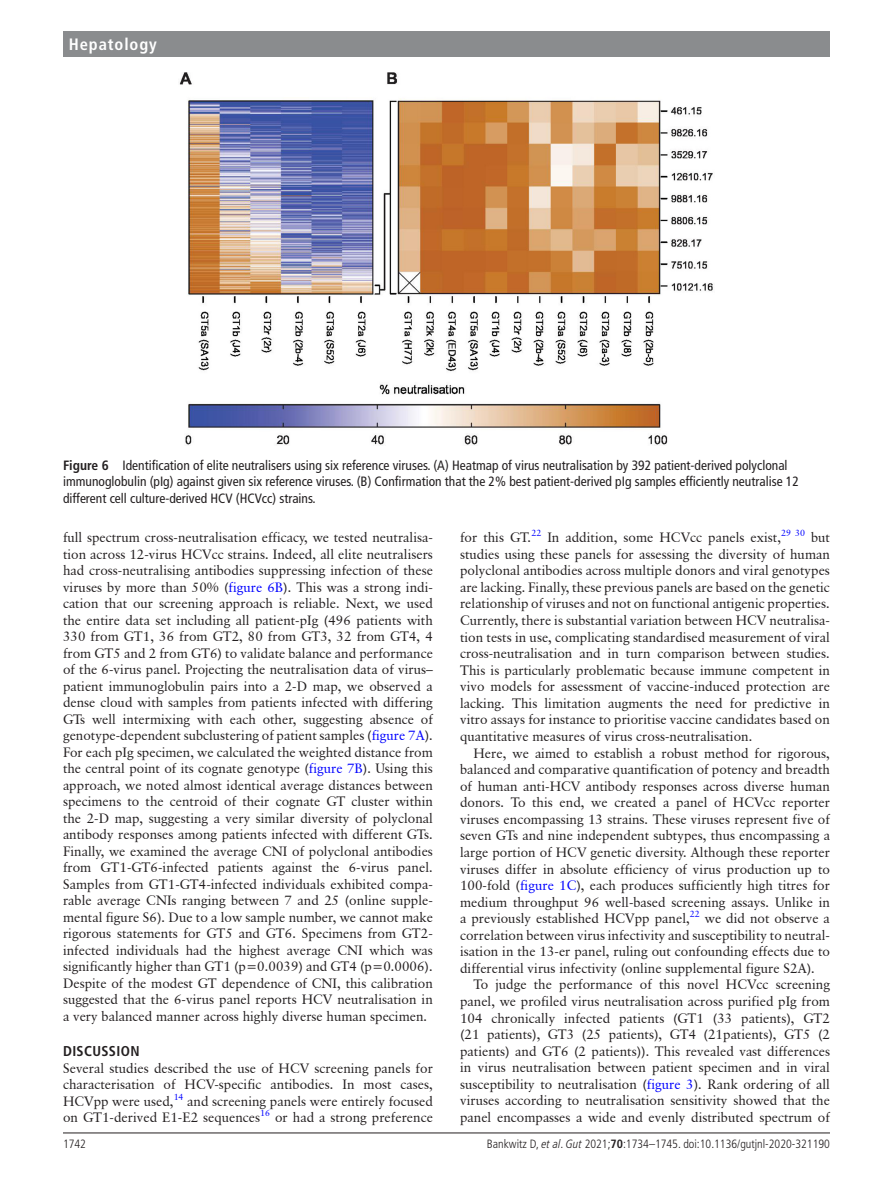
<style>
.page{position:relative;width:893px;height:1191px;background:#fff}
.page>*{position:absolute;margin:0;border:0;box-sizing:border-box;transform-origin:0 0}
.t1{font:700 condensed 16.5px "Frutiger LT Pro";letter-spacing:.055em;color:#fff}
.t2{font:700 condensed 14.25px "Frutiger LT Pro";letter-spacing:.025em;color:#231f20}
.t3{font:13.5px/16.5px "Classical Garamond BT";color:#231f20;text-align:justify}
.t4{font:condensed 13.5px/16.5px "Frutiger LT Pro";color:#231f20}
.t5{font:300 condensed 12px "Frutiger LT Pro";color:#231f20}
.t6{font:9px "Classical Garamond BT";color:#00f}
.s1{font-weight:700}
.s2{color:#00f}
.s3{font-style:italic}
</style>
<div class="page">
<hr style="left:63px;top:1132px;width:767px;height:1px;background:#231f20">
<div style="left:63px;top:31px;width:767px;height:25px;background:#8a8c8e"></div>
<img style="left:179px;top:72px;width:534px;height:373px">
<p class="t1" style="left:69px;top:34px;width:90px">Hepatology</p>
<p class="t4" style="left:63px;top:457px;width:737px"><span class="s1">Figure 6</span> Identification of elite neutralisers using six reference viruses. (A) Heatmap of virus neutralisation by 392 patient-derived polyclonal immunoglobulin (pIg) against given six reference viruses. (B) Confirmation that the 2% best patient-derived pIg samples efficiently neutralise 12 different cell culture-derived HCV (HCVcc) strains.</p>
<p class="t3" style="left:63px;top:529px;width:371px">full spectrum cross-neutralisation efficacy, we tested neutralisa&shy;tion across 12-virus HCVcc strains. Indeed, all elite neutralisers had cross-neutralising antibodies suppressing infection of these viruses by more than 50% (<span class="s2">figure 6B</span>). This was a strong indi&shy;cation that our screening approach is reliable. Next, we used the entire data set including all patient-pIg (496 patients with 330 from GT1, 36 from GT2, 80 from GT3, 32 from GT4, 4 from GT5 and 2 from GT6) to validate balance and performance of the 6-virus panel. Projecting the neutralisation data of virus– patient immunoglobulin pairs into a 2-D map, we observed a dense cloud with samples from patients infected with differing GTs well intermixing with each other, suggesting absence of genotype-dependent subclustering of patient samples (<span class="s2">figure 7A</span>).<br>For each pIg specimen, we calculated the weighted distance from the central point of its cognate genotype (<span class="s2">figure 7B</span>). Using this approach, we noted almost identical average distances between specimens to the centroid of their cognate GT cluster within the 2-D map, suggesting a very similar diversity of polyclonal antibody responses among patients infected with different GTs.<br>Finally, we examined the average CNI of polyclonal antibodies from GT1-GT6-infected patients against the 6-virus panel.<br>Samples from GT1-GT4-infected individuals exhibited compa&shy;rable average CNIs ranging between 7 and 25 (online supple&shy;mental figure S6). Due to a low sample number, we cannot make rigorous statements for GT5 and GT6. Specimens from GT2- infected individuals had the highest average CNI which was significantly higher than GT1 (p=0.0039) and GT4 (p=0.0006).<br>Despite of the modest GT dependence of CNI, this calibration suggested that the 6-virus panel reports HCV neutralisation in a very balanced manner across highly diverse human specimen.</p>
<p class="t2" style="left:63px;top:1042px;width:78px">DISCUSSION</p>
<p class="t3" style="left:63px;top:1059px;width:371px">Several studies described the use of HCV screening panels for characterisation of HCV-specific antibodies. In most cases, HCVpp were used,<sup>14</sup> and screening panels were entirely focused on GT1-derived E1-E2 sequences<sup>16</sup> or had a strong preference</p>
<p class="t3" style="left:460px;top:529px;width:371px">for this GT.<sup>22</sup> In addition, some HCVcc panels exist,<sup>29</sup> <sup>30</sup> but studies using these panels for assessing the diversity of human polyclonal antibodies across multiple donors and viral genotypes are lacking. Finally, these previous panels are based on the genetic relationship of viruses and not on functional antigenic properties.<br>Currently, there is substantial variation between HCV neutralisa&shy;tion tests in use, complicating standardised measurement of viral cross-neutralisation and in turn comparison between studies.<br>This is particularly problematic because immune competent in vivo models for assessment of vaccine-induced protection are lacking. This limitation augments the need for predictive in vitro assays for instance to prioritise vaccine candidates based on quantitative measures of virus cross-neutralisation.</p>
<p class="t3" style="left:460px;top:744px;width:371px;text-indent:14px">Here, we aimed to establish a robust method for rigorous, balanced and comparative quantification of potency and breadth of human anti-HCV antibody responses across diverse human donors. To this end, we created a panel of HCVcc reporter viruses encompassing 13 strains. These viruses represent five of seven GTs and nine independent subtypes, thus encompassing a large portion of HCV genetic diversity. Although these reporter viruses differ in absolute efficiency of virus production up to 100-fold (<span class="s2">figure 1C</span>), each produces sufficiently high titres for medium throughput 96 well-based screening assays. Unlike in a previously established HCVpp panel,</p>
<p class="t6" style="left:690px;top:908px;width:11px">22</p>
<p class="t3" style="left:460px;top:910px;width:371px;text-indent:245px">we did not observe a correlation between virus infectivity and susceptibility to neutral&shy;isation in the 13-er panel, ruling out confounding effects due to differential virus infectivity (online supplemental figure S2A).</p>
<p class="t3" style="left:460px;top:976px;width:371px;text-indent:14px">To judge the performance of this novel HCVcc screening panel, we profiled virus neutralisation across purified pIg from 104 chronically infected patients (GT1 (33 patients), GT2 (21 patients), GT3 (25 patients), GT4 (21patients), GT5 (2 patients) and GT6 (2 patients)). This revealed vast differences in virus neutralisation between patient specimen and in viral susceptibility to neutralisation (<span class="s2">figure 3</span>). Rank ordering of all viruses according to neutralisation sensitivity showed that the panel encompasses a wide and evenly distributed spectrum of</p>
<p class="t5" style="left:63px;top:1136px;width:25px">1742</p>
<p class="t5" style="left:487px;top:1136px;width:345px">Bankwitz D, <span class="s3">et al</span>. <span class="s3">Gut</span> 2021;<span class="s1">70</span>:1734–1745. doi:10.1136/gutjnl-2020-321190</p>
</div>
